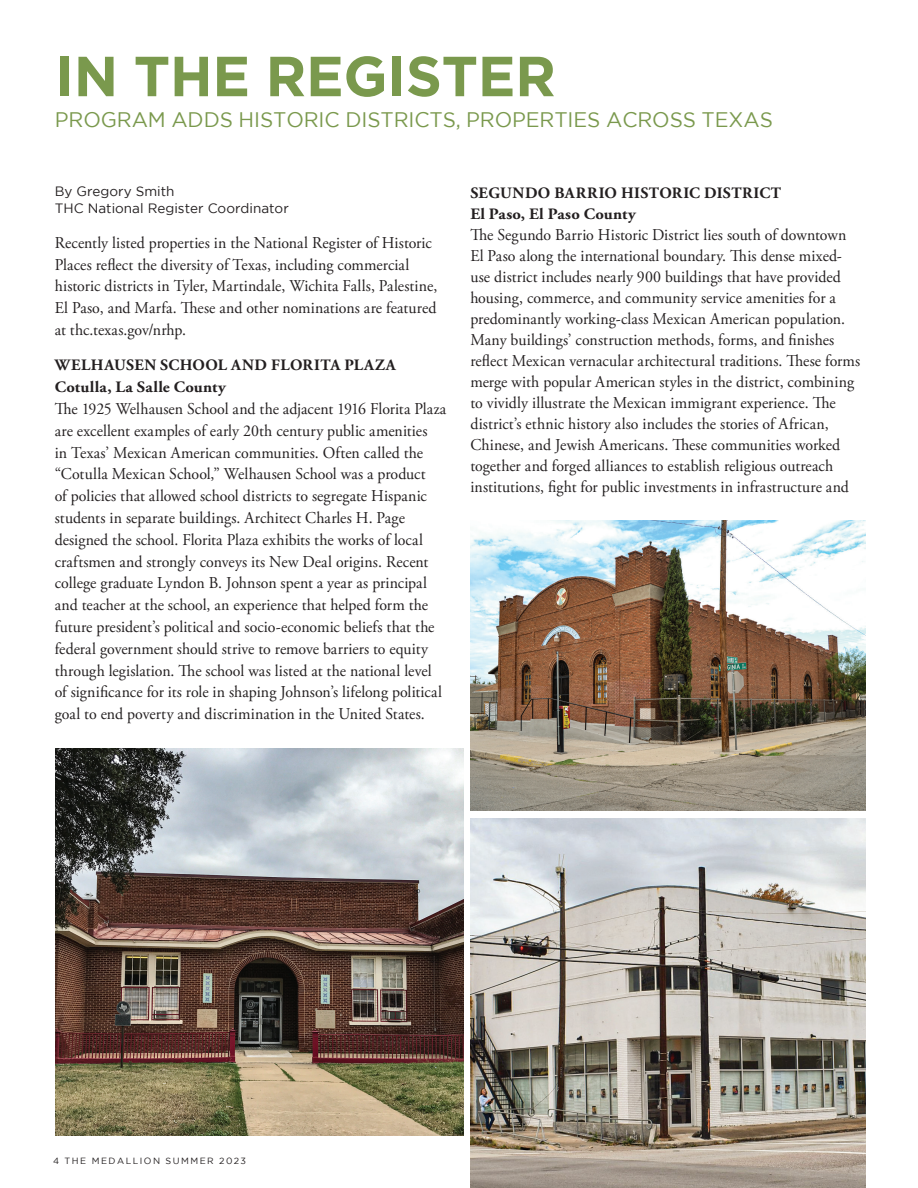
<style>
.page{position:relative;width:918px;height:1188px;background:#fff}
.page>*{position:absolute;margin:0;border:0;box-sizing:border-box;transform-origin:0 0}
.t1{font:700 56.4px "Gotham";letter-spacing:-.005em;color:#7a994d}
.t2{font:21px "Gotham";letter-spacing:-.005em;color:#7a994d}
.t3{font:16.5px/21.8px "Adobe Garamond Pro";letter-spacing:.005em;color:#231f20;scale:.96 1}
.t4{font:700 15.9px/21.8px "Adobe Garamond Pro";letter-spacing:.02em;color:#231f20}
.t5{font:13.5px/17.2px "Gotham";color:#231f20}
.t6{font:9px "Gotham";letter-spacing:.165em;color:#231f20}
</style>
<div class="page">
<img style="left:56px;top:748px;width:408px;height:387px">
<img style="left:470px;top:521px;width:396px;height:290px">
<img style="left:470px;top:818px;width:396px;height:370px">
<h1 class="t1" style="left:55px;top:44px;width:502px">IN THE REGISTER</h1>
<p class="t2" style="left:55px;top:108px;width:719px">PROGRAM ADDS HISTORIC DISTRICTS, PROPERTIES ACROSS TEXAS</p>
<p class="t5" style="left:55px;top:182px;width:236px">By Gregory Smith<br>THC National Register Coordinator</p>
<p class="t3" style="left:55px;top:232px;width:400px">Recently listed properties in the National Register of Historic Places reflect the diversity of Texas, including commercial historic districts in Tyler, Martindale, Wichita Falls, Palestine, El Paso, and Marfa. These and other nominations are featured at thc.texas.gov/nrhp.</p>
<p class="t4" style="left:55px;top:355px;width:343px">WELHAUSEN SCHOOL AND FLORITA PLAZA<br>Cotulla, La Salle County</p>
<p class="t3" style="left:55px;top:398px;width:409px">The 1925 Welhausen School and the adjacent 1916 Florita Plaza are excellent examples of early 20th century public amenities<br>in Texas’ Mexican American communities. Often called the “Cotulla Mexican School,” Welhausen School was a product<br>of policies that allowed school districts to segregate Hispanic students in separate buildings. Architect Charles H. Page designed the school. Florita Plaza exhibits the works of local craftsmen and strongly conveys its New Deal origins. Recent college graduate Lyndon B. Johnson spent a year as principal and teacher at the school, an experience that helped form the future president’s political and socio-economic beliefs that the federal government should strive to remove barriers to equity through legislation. The school was listed at the national level of significance for its role in shaping Johnson’s lifelong political goal to end poverty and discrimination in the United States.</p>
<p class="t4" style="left:470px;top:182px;width:312px;line-height:21px">SEGUNDO BARRIO HISTORIC DISTRICT<br>El Paso, El Paso County</p>
<p class="t3" style="left:470px;top:225px;width:408px;line-height:21px">The Segundo Barrio Historic District lies south of downtown El Paso along the international boundary. This dense mixed&shy;use district includes nearly 900 buildings that have provided housing, commerce, and community service amenities for a predominantly working-class Mexican American population.<br>Many buildings’ construction methods, forms, and finishes reflect Mexican vernacular architectural traditions. These forms merge with popular American styles in the district, combining to vividly illustrate the Mexican immigrant experience. The district’s ethnic history also includes the stories of African, Chinese, and Jewish Americans. These communities worked together and forged alliances to establish religious outreach institutions, fight for public investments in infrastructure and</p>
<p class="t6" style="left:53px;top:1156px;width:194px">4 THE MEDALLION SUMMER 2023</p>
</div>
